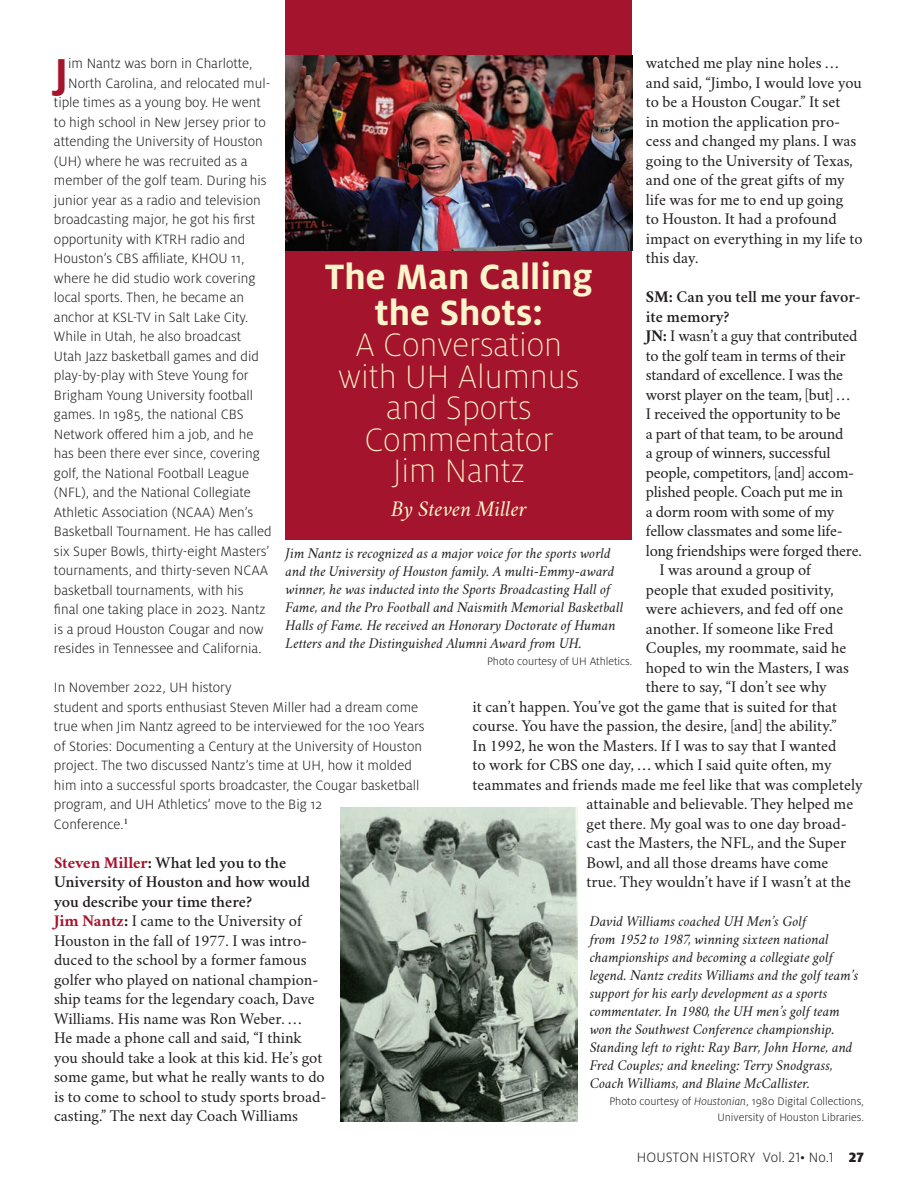
<style>
.page{position:relative;width:918px;height:1188px;background:#fff}
.page>*{position:absolute;margin:0;border:0;box-sizing:border-box;transform-origin:0 0}
.t1{font:700 46.35px "Milo OT";color:#a4142c}
.t2{font:700 39px/36px "Milo OT";color:#fbf5cc;text-align:center}
.t3{font:300 expanded 36px/31.5px "Milo OT";color:#fbf5cc;text-align:center}
.t4{font:italic 22.5px "Crimson";letter-spacing:-.005em;color:#fbf5cc}
.t5{font:16.5px/19.5px "Crimson";color:#231f20}
.t6{font:600 16.5px "Crimson";color:#231f20}
.t7{font:300 15px/19.5px "Milo OT";color:#231f20}
.t8{font:italic 15px/18px "Crimson";color:#231f20}
.t9{font:300 12px/16.5px "Milo OT";color:#231f20;text-align:right}
.s1{font-weight:700}
.s2{font-weight:700;color:#a4142c}
.s3{font-weight:600}
.s4{font-style:italic}
.s5{font-weight:900}
</style>
<div class="page">
<div style="left:286px;top:0;width:346px;height:539px;background:#a4142c"></div>
<img style="left:286px;top:56px;width:346px;height:194px">
<img style="left:341px;top:807px;width:236px;height:314px">
<p class="t5" style="left:646px;top:51px;width:218px">watched me play nine holes … and said, “Jimbo, I would love you to be a Houston Cougar.” It set<br>in motion the application pro&shy;cess and changed my plans. I was going to the University of Texas, and one of the great gifts of my life was for me to end up going<br>to Houston. It had a profound impact on everything in my life to this day.</p>
<p class="t6" style="left:646px;top:285px;width:216px"><span class="s1">SM:</span> Can you tell me your favor-</p>
<p class="t6" style="left:646px;top:305px;width:85px">ite memory?</p>
<p class="t5" style="left:646px;top:324px;width:213px"><span class="s1">JN:</span> I wasn’t a guy that contributed</p>
<p class="t5" style="left:646px;top:344px;width:201px">to the golf team in terms of their</p>
<p class="t5" style="left:646px;top:363px;width:199px">standard of excellence. I was the</p>
<p class="t5" style="left:646px;top:383px;width:206px">worst player on the team, [but] …</p>
<p class="t5" style="left:646px;top:402px;width:197px">I received the opportunity to be</p>
<p class="t5" style="left:646px;top:422px;width:199px">a part of that team, to be around</p>
<p class="t5" style="left:646px;top:441px;width:186px">a group of winners, successful</p>
<p class="t5" style="left:646px;top:461px;width:210px">people, competitors, [and] accom-</p>
<p class="t5" style="left:646px;top:480px;width:199px">plished people. Coach put me in</p>
<p class="t5" style="left:646px;top:500px;width:190px">a dorm room with some of my</p>
<p class="t5" style="left:646px;top:519px;width:199px">fellow classmates and some life-</p>
<p class="t5" style="left:646px;top:539px;width:217px">long friendships were forged there.</p>
<p class="t5" style="left:659px;top:558px;width:153px">I was around a group of</p>
<p class="t5" style="left:646px;top:578px;width:190px">people that exuded positivity,</p>
<p class="t5" style="left:646px;top:597px;width:199px">were achievers, and fed off one</p>
<p class="t5" style="left:646px;top:617px;width:189px">another. If someone like Fred</p>
<p class="t5" style="left:646px;top:636px;width:202px">Couples, my roommate, said he</p>
<p class="t5" style="left:646px;top:656px;width:205px">hoped to win the Masters, I was</p>
<p class="t5" style="left:646px;top:675px;width:182px">there to say, “I don’t see why</p>
<p class="t5" style="left:473px;top:695px;width:366px">it can’t happen. You’ve got the game that is suited for that</p>
<p class="t5" style="left:473px;top:714px;width:365px">course. You have the passion, the desire, [and] the ability.”</p>
<p class="t5" style="left:473px;top:734px;width:365px">In 1992, he won the Masters. If I was to say that I wanted</p>
<p class="t5" style="left:473px;top:753px;width:361px">to work for CBS one day, … which I said quite often, my</p>
<p class="t5" style="left:473px;top:773px;width:392px">teammates and friends made me feel like that was completely</p>
<p class="t5" style="left:587px;top:792px;width:268px">attainable and believable. They helped me</p>
<p class="t5" style="left:587px;top:812px;width:262px">get there. My goal was to one day broad-</p>
<p class="t5" style="left:587px;top:831px;width:261px">cast the Masters, the NFL, and the Super</p>
<p class="t5" style="left:587px;top:851px;width:243px">Bowl, and all those dreams have come</p>
<p class="t5" style="left:587px;top:870px;width:266px">true. They wouldn’t have if I wasn’t at the</p>
<h1 class="t1" style="left:54px;top:47px;width:16px">J</h1>
<p class="t7" style="left:68px;top:54px;width:186px">im Nantz was born in Charlotte,</p>
<p class="t7" style="left:68px;top:73px;width:204px">North Carolina, and relocated mul-</p>
<p class="t7" style="left:54px;top:93px;width:208px">tiple times as a young boy. He went</p>
<p class="t7" style="left:54px;top:112px;width:213px">to high school in New Jersey prior to</p>
<p class="t7" style="left:54px;top:132px;width:210px">attending the University of Houston</p>
<p class="t7" style="left:54px;top:151px;width:195px">(UH) where he was recruited as a</p>
<p class="t7" style="left:54px;top:171px;width:214px">member of the golf team. During his</p>
<p class="t7" style="left:54px;top:190px;width:208px">junior year as a radio and television</p>
<p class="t7" style="left:54px;top:210px;width:203px">broadcasting major, he got his first</p>
<p class="t7" style="left:54px;top:229px;width:193px">opportunity with KTRH radio and</p>
<p class="t7" style="left:54px;top:249px;width:192px">Houston’s CBS affiliate, KHOU 11,</p>
<p class="t7" style="left:54px;top:268px;width:203px">where he did studio work covering</p>
<p class="t7" style="left:54px;top:288px;width:192px">local sports. Then, he became an</p>
<p class="t7" style="left:54px;top:307px;width:196px">anchor at KSL-TV in Salt Lake City.</p>
<p class="t7" style="left:54px;top:327px;width:189px">While in Utah, he also broadcast</p>
<p class="t7" style="left:54px;top:346px;width:207px">Utah Jazz basketball games and did</p>
<p class="t7" style="left:54px;top:366px;width:196px">play-by-play with Steve Young for</p>
<p class="t7" style="left:54px;top:385px;width:201px">Brigham Young University football</p>
<p class="t7" style="left:54px;top:405px;width:191px">games. In 1985, the national CBS</p>
<p class="t7" style="left:54px;top:424px;width:201px">Network offered him a job, and he</p>
<p class="t7" style="left:54px;top:444px;width:208px">has been there ever since, covering</p>
<p class="t7" style="left:54px;top:463px;width:197px">golf, the National Football League</p>
<p class="t7" style="left:54px;top:483px;width:198px">(NFL), and the National Collegiate</p>
<p class="t7" style="left:54px;top:502px;width:201px">Athletic Association (NCAA) Men’s</p>
<p class="t7" style="left:54px;top:522px;width:219px">Basketball Tournament. He has called</p>
<p class="t7" style="left:54px;top:541px;width:217px">six Super Bowls, thirty-eight Masters’</p>
<p class="t7" style="left:54px;top:561px;width:216px">tournaments, and thirty-seven NCAA</p>
<p class="t7" style="left:54px;top:580px;width:191px">basketball tournaments, with his</p>
<p class="t7" style="left:54px;top:600px;width:213px">final one taking place in 2023. Nantz</p>
<p class="t7" style="left:54px;top:619px;width:211px">is a proud Houston Cougar and now</p>
<p class="t7" style="left:54px;top:639px;width:209px">resides in Tennessee and California.</p>
<p class="t7" style="left:54px;top:678px;width:372px">In November 2022, UH history<br>student and sports enthusiast Steven Miller had a dream come true when Jim Nantz agreed to be interviewed for the 100 Years of Stories: Documenting a Century at the University of Houston project. The two discussed Nantz’s time at UH, how it molded him into a successful sports broadcaster, the Cougar basketball program, and UH Athletics’ move to the Big 12<br>Conference.<sup>1</sup></p>
<p class="t5" style="left:54px;top:850px;width:274px"><span class="s2">Steven Miller</span><span class="s1">:</span> <span class="s3">What led you to the University of Houston and how would you describe your time there?<br></span><span class="s2">Jim Nantz</span><span class="s1">:</span> I came to the University of Houston in the fall of 1977. I was intro&shy;duced to the school by a former famous golfer who played on national champion&shy;ship teams for the legendary coach, Dave Williams. His name was Ron Weber. …<br>He made a phone call and said, “I think you should take a look at this kid. He’s got some game, but what he really wants to do is to come to school to study sports broad&shy;casting.” The next day Coach Williams</p>
<h2 class="t2" style="left:325px;top:258px;width:270px">The Man Calling the Shots:</h2>
<h3 class="t3" style="left:338px;top:330px;width:243px">A Conversation with UH Alumnus and Sports<br>Commentator<br>Jim Nantz</h3>
<h3 class="t4" style="left:391px;top:495px;width:137px">By Steven Miller</h3>
<p class="t8" style="left:286px;top:544px;width:339px">Jim Nantz is recognized as a major voice for the sports world and the University of Houston family. A multi-Emmy-award winner, he was inducted into the Sports Broadcasting Hall of Fame, and the Pro Football and Naismith Memorial Basketball Halls of Fame. He received an Honorary Doctorate of Human Letters and the Distinguished Alumni Award from UH.</p>
<p class="t9" style="left:487px;top:653px;width:147px">Photo courtesy of UH Athletics.</p>
<p class="t8" style="left:590px;top:912px;width:270px">David Williams coached UH Men’s Golf<br>from 1952 to 1987, winning sixteen national championships and becoming a collegiate golf legend. Nantz credits Williams and the golf team’s support for his early development as a sports commentater. In 1980, the UH men’s golf team won the Southwest Conference championship.<br>Standing left to right: Ray Barr, John Horne, and Fred Couples; and kneeling: Terry Snodgrass, Coach Williams, and Blaine McCallister.</p>
<p class="t9" style="left:609px;top:1093px;width:256px">Photo courtesy of <span class="s4">Houstonian</span>, 1980 Digital Collections,<br>University of Houston Libraries.</p>
<p class="t7" style="left:637px;top:1148px;width:229px">HOUSTON HISTORY Vol. 21• No.1 <span class="s5">27</span></p>
</div>
